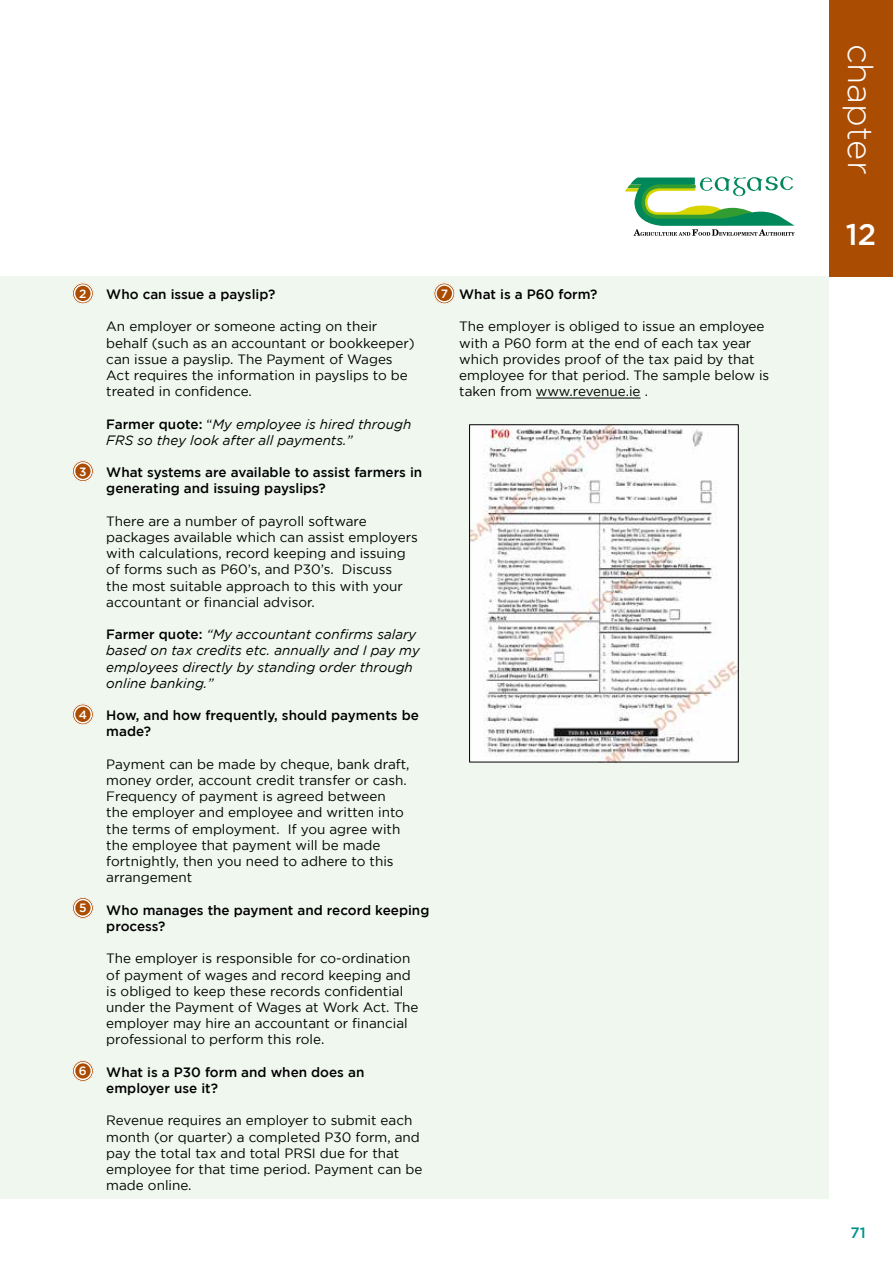
<style>
.page{position:relative;width:893px;height:1263px;background:#fff}
.page>*{position:absolute;margin:0;border:0;box-sizing:border-box;transform-origin:0 0}
.t1{font:300 34.5px "Gotham";color:#fff}
.t2{font:500 30px "Gotham";color:#fff}
.t3{font:500 15px "Gotham";color:#00928c}
.t4{font:13.5px/16.2px "Gotham";color:#000}
.t5{font:500 13.5px/16.2px "Gotham";color:#000}
.t6{font:italic 13.5px/16.2px "Gotham";color:#000}
.t7{font:500 12px "Gotham";color:#fff}
.s1{font-weight:500;font-style:normal}
.s2{font-style:normal}
</style>
<div class="page">
<div style="left:0;top:276px;width:829px;height:923px;background:#eff7ee"></div>
<div style="left:829px;top:0;width:64px;height:276px;background:#aa4c02"></div>
<svg style="left:625px;top:176px;width:170px;height:60px"></svg>
<hr style="left:536px;top:398px;width:105px;height:1px;background:#000">
<img style="left:471px;top:426px;width:266px;height:334px">
<div style="left:469px;top:424px;width:270px;height:338px;border:1px solid #000"></div>
<div style="left:74px;top:284px;width:18px;height:19px;background:#aa4c02;border-radius:50%"></div>
<div style="left:72px;top:283px;width:22px;height:21px;border:3px solid #aa4c02;border-radius:50%"></div>
<div style="left:72px;top:283px;width:22px;height:21px;border:1px solid #fff;border-radius:50%"></div>
<div style="left:74px;top:284px;width:18px;height:19px;border:2px solid #fff;border-radius:50%"></div>
<div style="left:435px;top:284px;width:18px;height:19px;background:#aa4c02;border-radius:50%"></div>
<div style="left:434px;top:283px;width:21px;height:21px;border:3px solid #aa4c02;border-radius:50%"></div>
<div style="left:434px;top:283px;width:21px;height:21px;border:1px solid #fff;border-radius:50%"></div>
<div style="left:435px;top:284px;width:18px;height:19px;border:2px solid #fff;border-radius:50%"></div>
<div style="left:74px;top:462px;width:18px;height:18px;background:#aa4c02;border-radius:50%"></div>
<div style="left:72px;top:460px;width:22px;height:22px;border:3px solid #aa4c02;border-radius:50%"></div>
<div style="left:72px;top:460px;width:22px;height:22px;border:1px solid #fff;border-radius:50%"></div>
<div style="left:74px;top:462px;width:18px;height:18px;border:2px solid #fff;border-radius:50%"></div>
<div style="left:74px;top:705px;width:18px;height:18px;background:#aa4c02;border-radius:50%"></div>
<div style="left:72px;top:704px;width:22px;height:21px;border:3px solid #aa4c02;border-radius:50%"></div>
<div style="left:72px;top:704px;width:22px;height:21px;border:1px solid #fff;border-radius:50%"></div>
<div style="left:74px;top:705px;width:18px;height:18px;border:2px solid #fff;border-radius:50%"></div>
<div style="left:74px;top:899px;width:18px;height:18px;background:#aa4c02;border-radius:50%"></div>
<div style="left:72px;top:897px;width:22px;height:21px;border:3px solid #aa4c02;border-radius:50%"></div>
<div style="left:72px;top:897px;width:22px;height:21px;border:1px solid #fff;border-radius:50%"></div>
<div style="left:74px;top:899px;width:18px;height:18px;border:2px solid #fff;border-radius:50%"></div>
<div style="left:74px;top:1062px;width:18px;height:18px;background:#aa4c02;border-radius:50%"></div>
<div style="left:72px;top:1060px;width:22px;height:21px;border:3px solid #aa4c02;border-radius:50%"></div>
<div style="left:72px;top:1060px;width:22px;height:21px;border:1px solid #fff;border-radius:50%"></div>
<div style="left:74px;top:1062px;width:18px;height:18px;border:2px solid #fff;border-radius:50%"></div>
<p class="t5" style="left:106px;top:286px;width:171px">Who can issue a payslip?</p>
<p class="t4" style="left:106px;top:318px;width:310px">An employer or someone acting on their behalf (such as an accountant or bookkeeper) can issue a payslip. The Payment of Wages Act requires the information in payslips to be treated in confidence.</p>
<p class="t6" style="left:106px;top:416px;width:306px"><span class="s1">Farmer quote:</span> <span class="s2">“</span>My employee is hired through<br>FRS so they look after all payments.”</p>
<p class="t5" style="left:106px;top:464px;width:317px">What systems are available to assist farmers in generating and issuing payslips?</p>
<p class="t4" style="left:106px;top:513px;width:313px">There are a number of payroll software packages available which can assist employers with calculations, record keeping and issuing of forms such as P60’s, and P30’s. Discuss<br>the most suitable approach to this with your accountant or financial advisor.</p>
<p class="t6" style="left:106px;top:626px;width:315px"><span class="s1">Farmer quote:</span> “My accountant confirms salary based on tax credits etc. annually and I pay my employees directly by standing order through online banking.”</p>
<p class="t5" style="left:106px;top:707px;width:314px">How, and how frequently, should payments be made?</p>
<p class="t4" style="left:106px;top:756px;width:305px">Payment can be made by cheque, bank draft, money order, account credit transfer or cash.<br>Frequency of payment is agreed between the employer and employee and written into the terms of employment. If you agree with the employee that payment will be made fortnightly, then you need to adhere to this arrangement</p>
<p class="t5" style="left:106px;top:901px;width:325px">Who manages the payment and record keeping process?</p>
<p class="t4" style="left:106px;top:950px;width:314px">The employer is responsible for co-ordination of payment of wages and record keeping and is obliged to keep these records confidential under the Payment of Wages at Work Act. The employer may hire an accountant or financial professional to perform this role.</p>
<p class="t5" style="left:106px;top:1063px;width:260px">What is a P30 form and when does an employer use it?</p>
<p class="t4" style="left:106px;top:1112px;width:318px">Revenue requires an employer to submit each month (or quarter) a completed P30 form, and pay the total tax and total PRSI due for that employee for that time period. Payment can be made online.</p>
<p class="t7" style="left:79px;top:287px;width:9px">2</p>
<p class="t7" style="left:441px;top:287px;width:9px">7</p>
<p class="t7" style="left:79px;top:464px;width:9px">3</p>
<p class="t7" style="left:79px;top:708px;width:10px">4</p>
<p class="t7" style="left:79px;top:901px;width:9px">5</p>
<p class="t7" style="left:79px;top:1064px;width:9px">6</p>
<p class="t5" style="left:459px;top:286px;width:140px">What is a P60 form?</p>
<p class="t4" style="left:459px;top:318px;width:312px">The employer is obliged to issue an employee with a P60 form at the end of each tax year which provides proof of the tax paid by that employee for that period. The sample below is taken from www.revenue.ie .</p>
<h1 class="t1" style="left:879px;top:44px;width:132px;rotate:90deg">chapter</h1>
<h2 class="t2" style="left:846px;top:217px;width:32px">12</h2>
<p class="t3" style="left:850px;top:1224px;width:17px">71</p>
</div>
